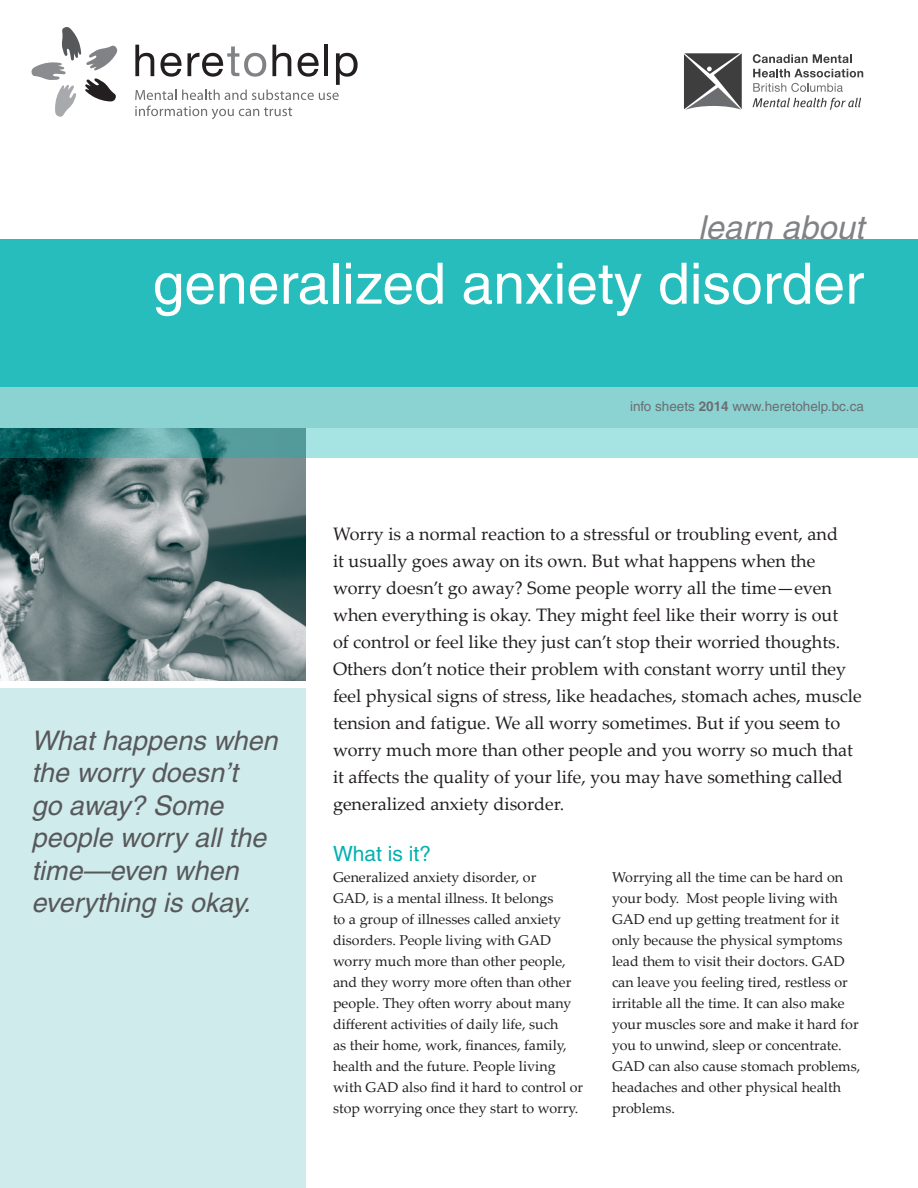
<style>
.page{position:relative;width:918px;height:1188px;background:#fff}
.page>*{position:absolute;margin:0;border:0;box-sizing:border-box;transform-origin:0 0}
.t1{font:57px "Helvetica";color:#fff}
.t2{font:italic 33px "Helvetica";color:#808285}
.Pullquote{font:italic 27px/32.4px "Helvetica";color:#57585a}
.Body_SubHead{font:21px "Helvetica";color:#00b1b0}
.Intro_Paragraph{font:18px/27px "Palatino Linotype";color:#231f20}
.Body_Text{font:14.25px/21px "Palatino Linotype";color:#231f20}
.t3{font:13.5px "Helvetica";color:#6c6d70}
.s1{font-weight:700}
</style>
<div class="page">
<div style="left:0;top:403px;width:306px;height:785px;background:#d0ebec"></div>
<img style="left:0;top:458px;width:306px;height:223px">
<div style="left:0;top:239px;width:918px;height:155px;background:#26bdbc"></div>
<svg style="left:753px;top:54px;width:99px;height:9px"></svg>
<svg style="left:753px;top:69px;width:110px;height:8px"></svg>
<svg style="left:753px;top:83px;width:90px;height:9px"></svg>
<svg style="left:753px;top:98px;width:108px;height:12px"></svg>
<svg style="left:684px;top:53px;width:58px;height:57px;background:#686869"></svg>
<svg style="left:32px;top:27px;width:86px;height:90px"></svg>
<svg style="left:135px;top:45px;width:223px;height:74px"></svg>
<svg style="left:0;top:428px;width:918px;height:30px;background:#81c3c4"></svg>
<div style="left:0;top:387px;width:918px;height:41px;background:#8bd2d3"></div>
<div style="left:0;top:681px;width:316px;height:6px;background:#fff"></div>
<h2 class="t2" style="left:698px;top:208px;width:167px">learn about</h2>
<h1 class="t1" style="left:153px;top:251px;width:713px">generalized anxiety disorder</h1>
<p class="Pullquote" style="left:31px;top:724px;width:248px">What happens when the worry doesn’t<br>go away? Some people worry all the time—even when everything is okay.</p>
<p class="t3" style="left:630px;top:399px;width:235px">info sheets <span class="s1">2014</span> www.heretohelp.bc.ca</p>
<p class="Intro_Paragraph" style="left:333px;top:519px;width:530px">Worry is a normal reaction to a stressful or troubling event, and<br>it usually goes away on its own. But what happens when the worry doesn’t go away? Some people worry all the time—even when everything is okay. They might feel like their worry is out<br>of control or feel like they just can’t stop their worried thoughts.<br>Others don’t notice their problem with constant worry until they feel physical signs of stress, like headaches, stomach aches, muscle tension and fatigue. We all worry sometimes. But if you seem to worry much more than other people and you worry so much that it affects the quality of your life, you may have something called generalized anxiety disorder.</p>
<p class="Body_SubHead" style="left:333px;top:841px;width:100px">What is it?</p>
<p class="Body_Text" style="left:333px;top:866px;width:252px">Generalized anxiety disorder, or<br>GAD, is a mental illness. It belongs<br>to a group of illnesses called anxiety disorders. People living with GAD worry much more than other people, and they worry more often than other people. They often worry about many different activities of daily life, such<br>as their home, work, finances, family, health and the future. People living with GAD also find it hard to control or stop worrying once they start to worry.</p>
<p class="Body_Text" style="left:612px;top:866px;width:250px">Worrying all the time can be hard on your body. Most people living with GAD end up getting treatment for it only because the physical symptoms lead them to visit their doctors. GAD can leave you feeling tired, restless or irritable all the time. It can also make your muscles sore and make it hard for you to unwind, sleep or concentrate.<br>GAD can also cause stomach problems, headaches and other physical health problems.</p>
</div>
